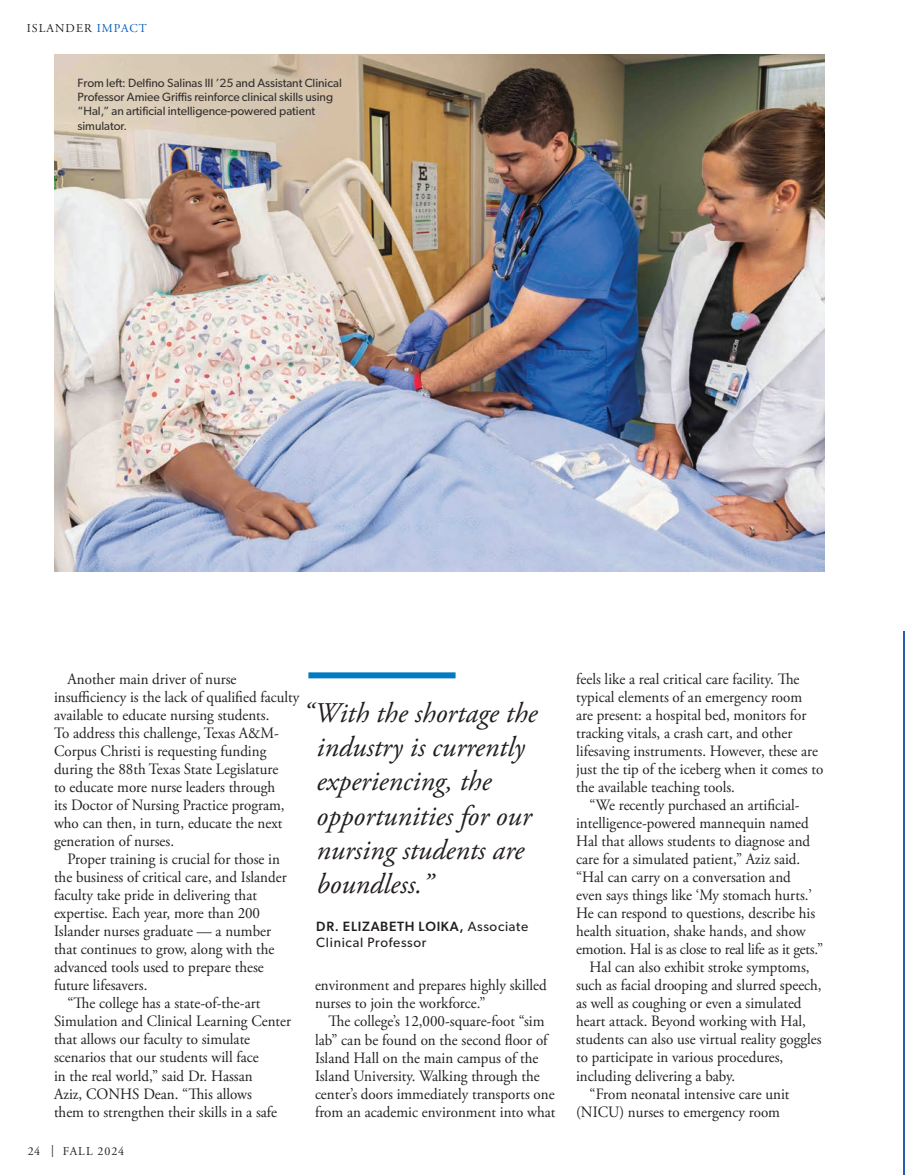
<style>
.page{position:relative;width:905px;height:1175px;background:#fff}
.page>*{position:absolute;margin:0;border:0;box-sizing:border-box;transform-origin:0 0}
.Pull_Quote{font:italic 28.5px/34.2px "Adobe Garamond Pro";color:#231f20}
._2023_Paragraph_Style{font:15.75px/18px "Adobe Garamond Pro";color:#231f20;scale:.95 1}
.t1{font:13.5px/16.2px "Gibson";letter-spacing:.05em;color:#231f20}
.t2{font:12px/14.4px "Gibson";letter-spacing:-.005em;color:#231f20}
.t3{font:12px "Adobe Garamond Pro";letter-spacing:.09em;color:#231f20}
.s1{color:#005fb9}
.s2{font-weight:500}
</style>
<div class="page">
<div style="left:308px;top:672px;width:147px;height:6px;background:#007ac2"></div>
<img style="left:54px;top:54px;width:770px;height:517px">
<hr style="left:903px;top:631px;width:1px;height:543px;background:#235fad">
<p class="t3" style="left:27px;top:21px;width:122px">ISLANDER <span class="s1">IMPACT</span></p>
<p class="t2" style="left:78px;top:75px;width:266px">From left: Delfino Salinas III ’25 and Assistant Clinical Professor Amiee Griffis reinforce clinical skills using “Hal,” an artificial intelligence-powered patient simulator.</p>
<p class="_2023_Paragraph_Style" style="left:54px;top:671px;width:260px;text-indent:13px">Another main driver of nurse insufficiency is the lack of qualified faculty available to educate nursing students.<br>To address this challenge, Texas A&amp;M-Corpus Christi is requesting funding during the 88th Texas State Legislature<br>to educate more nurse leaders through<br>its Doctor of Nursing Practice program, who can then, in turn, educate the next generation of nurses.</p>
<p class="_2023_Paragraph_Style" style="left:54px;top:851px;width:246px;text-indent:13px">Proper training is crucial for those in the business of critical care, and Islander faculty take pride in delivering that expertise. Each year, more than 200<br>Islander nurses graduate — a number that continues to grow, along with the advanced tools used to prepare these future lifesavers.</p>
<p class="_2023_Paragraph_Style" style="left:54px;top:995px;width:251px;text-indent:13px">“The college has a state-of-the-art Simulation and Clinical Learning Center that allows our faculty to simulate scenarios that our students will face<br>in the real world,” said Dr. Hassan<br>Aziz, CONHS Dean. “This allows<br>them to strengthen their skills in a safe</p>
<p class="Pull_Quote" style="left:316px;top:696px;width:222px;text-indent:-14px">“With the shortage the industry is currently experiencing, the opportunities for our nursing students are boundless.”</p>
<p class="t1" style="left:316px;top:918px;width:213px"><span class="s2">DR. ELIZABETH LOIKA,</span> Associate<br>Clinical Professor</p>
<p class="_2023_Paragraph_Style" style="left:315px;top:977px;width:245px">environment and prepares highly skilled nurses to join the workforce.”</p>
<p class="_2023_Paragraph_Style" style="left:315px;top:1013px;width:255px;text-indent:13px">The college’s 12,000-square-foot “sim lab” can be found on the second floor of Island Hall on the main campus of the Island University. Walking through the center’s doors immediately transports one from an academic environment into what</p>
<p class="t3" style="left:28px;top:1144px;width:98px">24 | FALL 2024</p>
<p class="_2023_Paragraph_Style" style="left:576px;top:671px;width:262px">feels like a real critical care facility. The typical elements of an emergency room<br>are present: a hospital bed, monitors for tracking vitals, a crash cart, and other lifesaving instruments. However, these are just the tip of the iceberg when it comes to the available teaching tools.</p>
<p class="_2023_Paragraph_Style" style="left:576px;top:797px;width:261px;text-indent:13px">“We recently purchased an artificial&shy;intelligence-powered mannequin named Hal that allows students to diagnose and care for a simulated patient,” Aziz said. “Hal can carry on a conversation and<br>even says things like ‘My stomach hurts.’ He can respond to questions, describe his health situation, shake hands, and show emotion. Hal is as close to real life as it gets.”</p>
<p class="_2023_Paragraph_Style" style="left:576px;top:959px;width:260px;text-indent:13px">Hal can also exhibit stroke symptoms, such as facial drooping and slurred speech, as well as coughing or even a simulated heart attack. Beyond working with Hal, students can also use virtual reality goggles to participate in various procedures, including delivering a baby.</p>
<p class="_2023_Paragraph_Style" style="left:576px;top:1085px;width:226px;text-indent:13px">“From neonatal intensive care unit (NICU) nurses to emergency room</p>
</div>
